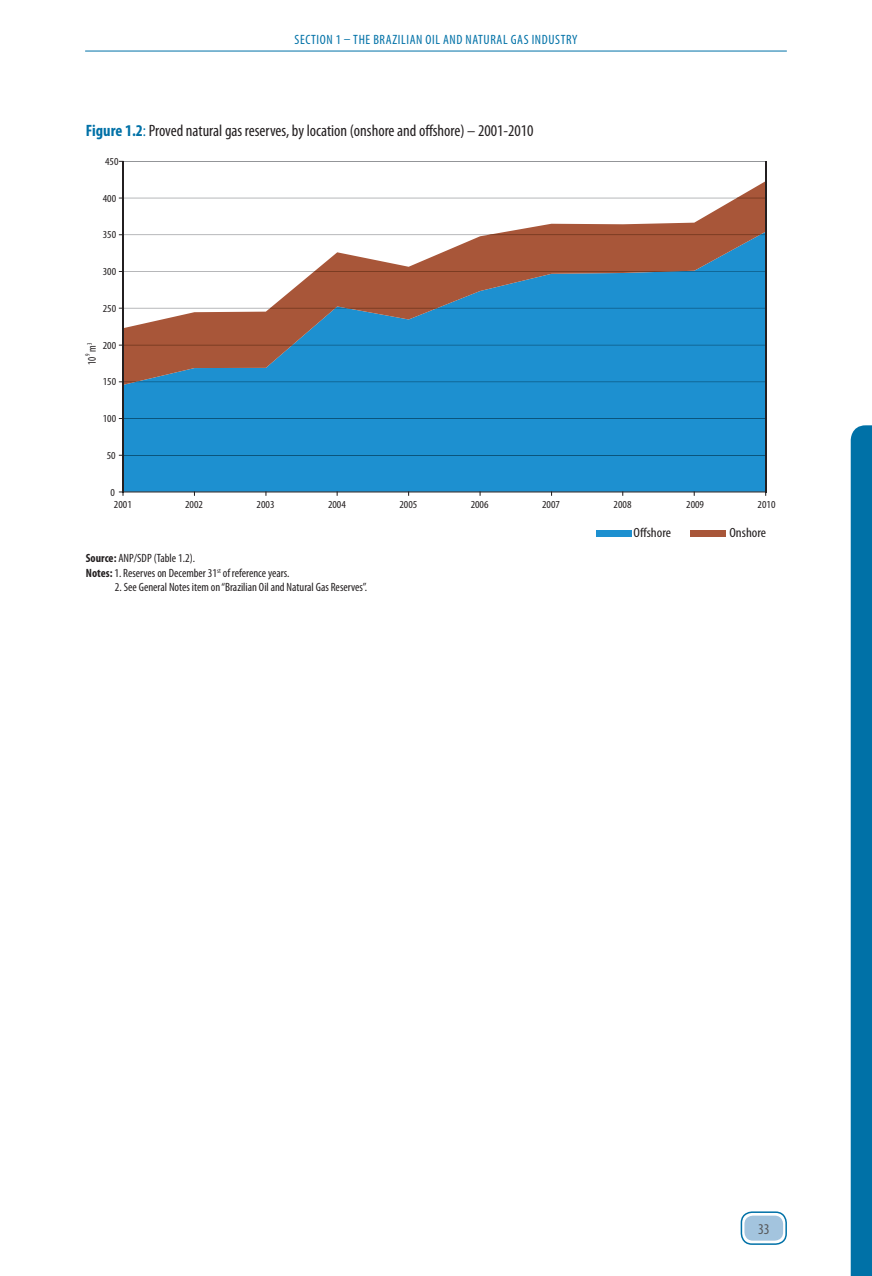
<style>
.page{position:relative;width:872px;height:1276px;background:#fff}
.page>*{position:absolute;margin:0;border:0;box-sizing:border-box;transform-origin:0 0}
.t1{font:condensed 16.5px "Myriad Pro";color:#231f20}
.t2{font:condensed 15px "Myriad Pro";color:#57585a}
.t3{font:condensed 13.5px "Myriad Pro";letter-spacing:.045em;color:#0071a7}
.t4{font:condensed 13.35px "Myriad Pro";color:#231f20;scale:1.08 1}
.t5{font:condensed 12px/14.4px "Myriad Pro";color:#231f20}
.t6{font:condensed 11.55px "Myriad Pro";color:#231f20;scale:.92 1}
.t7{font:condensed 10.65px "Myriad Pro";color:#231f20;scale:1.08 1}
.t8{font:condensed 6.75px "Myriad Pro";color:#231f20;scale:.92 1}
.s1{font-weight:700;color:#0071a7}
.s2{color:#0071a7}
.s3{font-weight:700}
</style>
<div class="page">
<svg style="left:850px;top:425px;width:22px;height:851px;background:#117aad"></svg>
<hr style="left:85px;top:51px;width:701px;height:1px;background:#0071a7">
<div style="left:744px;top:1215px;width:39px;height:25px;background:#a3c4de;border-radius:9px"></div>
<div style="left:740px;top:1211px;width:47px;height:33px;border:2px solid #0071a7;border-radius:11px"></div>
<div style="left:124px;top:385px;width:641px;height:106px;background:#1d90d0"></div>
<svg style="left:124px;top:181px;width:641px;height:204px"></svg>
<hr style="left:124px;top:455px;width:641px;height:1px;background:#0a557d">
<hr style="left:124px;top:418px;width:641px;height:1px;background:#0a557d">
<hr style="left:122px;top:161px;width:2px;height:331px;background:#231f20">
<hr style="left:765px;top:161px;width:1px;height:331px;background:#231f20">
<svg style="left:119px;top:381px;width:646px;height:1px"></svg>
<svg style="left:119px;top:345px;width:646px;height:1px"></svg>
<svg style="left:119px;top:308px;width:646px;height:1px"></svg>
<svg style="left:119px;top:271px;width:646px;height:1px"></svg>
<svg style="left:119px;top:234px;width:646px;height:1px"></svg>
<svg style="left:119px;top:198px;width:646px;height:1px"></svg>
<hr style="left:123px;top:491px;width:642px;height:1px;background:#231f20">
<hr style="left:124px;top:161px;width:641px;height:1px;background:#939598">
<div style="left:596px;top:530px;width:35px;height:7px;background:#1d90d0"></div>
<div style="left:690px;top:530px;width:35px;height:7px;background:#a85639"></div>
<p class="t3" style="left:295px;top:35px;width:284px">SECTION 1 THE BRAZILIAN OIL AND NATURAL GAS INDUSTRY</p>
<h1 class="t1" style="left:86px;top:124px;width:449px"><span class="s1">Figure 1.2</span><span class="s2">:</span> Proved natural gas reserves, by location (onshore and offshore) – 2001-2010</h1>
<p class="t7" style="left:105px;top:155px;width:14px">450</p>
<p class="t7" style="left:103px;top:192px;width:14px">400</p>
<p class="t7" style="left:103px;top:228px;width:14px">350</p>
<p class="t7" style="left:103px;top:265px;width:14px">300</p>
<p class="t7" style="left:103px;top:302px;width:14px">250</p>
<p class="t7" style="left:103px;top:339px;width:14px">200</p>
<p class="t6" style="left:85px;top:365px;width:26px;rotate:-90deg">10 m<sup>3</sup></p>
<p class="t8" style="left:84px;top:356px;width:4px;rotate:-90deg">9</p>
<p class="t7" style="left:103px;top:375px;width:14px">150</p>
<p class="t7" style="left:103px;top:412px;width:14px">100</p>
<p class="t7" style="left:107px;top:449px;width:10px">50</p>
<p class="t7" style="left:110px;top:486px;width:6px">0</p>
<p class="t7" style="left:114px;top:498px;width:18px">2001</p>
<p class="t7" style="left:185px;top:498px;width:18px">2002</p>
<p class="t7" style="left:256px;top:498px;width:18px">2003</p>
<p class="t7" style="left:328px;top:498px;width:18px">2004</p>
<p class="t7" style="left:399px;top:498px;width:18px">2005</p>
<p class="t7" style="left:471px;top:498px;width:18px">2006</p>
<p class="t7" style="left:542px;top:498px;width:18px">2007</p>
<p class="t7" style="left:613px;top:498px;width:18px">2008</p>
<p class="t7" style="left:686px;top:498px;width:18px">2009</p>
<p class="t7" style="left:757px;top:498px;width:18px">2010</p>
<p class="t5" style="left:86px;top:552px;width:205px"><span class="s3">Source:</span> ANP/SDP (Table 1.2).<br><span class="s3">Notes:</span> 1. Reserves on December 31<sup>st</sup> of reference years.</p>
<p class="t5" style="left:115px;top:581px;width:254px">2. See General Notes item on “Brazilian Oil and Natural Gas Reserves”.</p>
<p class="t4" style="left:633px;top:524px;width:36px">Offshore</p>
<p class="t4" style="left:729px;top:524px;width:36px">Onshore</p>
<p class="t2" style="left:758px;top:1223px;width:13px">33</p>
</div>
